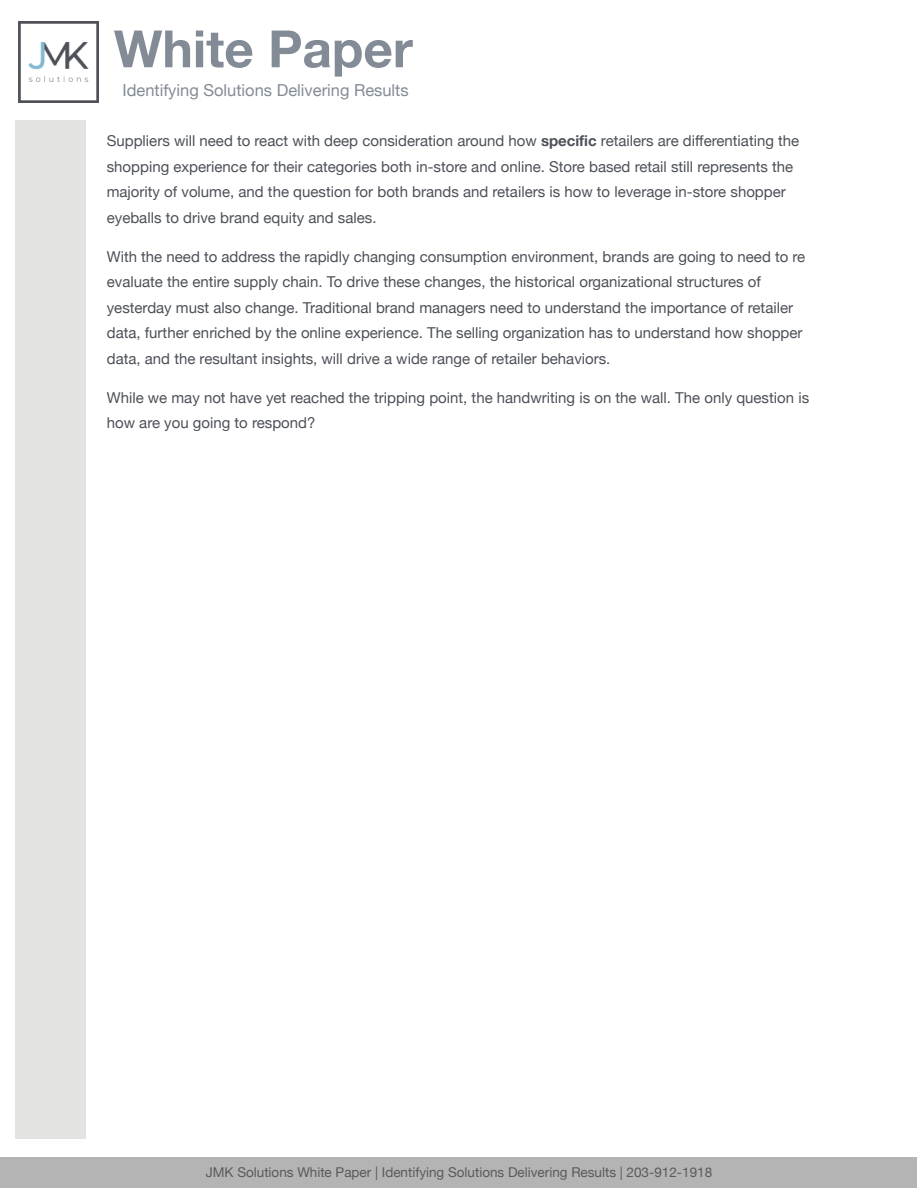
<style>
.page{position:relative;width:918px;height:1188px;background:#fff}
.page>*{position:absolute;margin:0;border:0;box-sizing:border-box;transform-origin:0 0}
.t1{font:16.5px "Helvetica Neue";color:#838b96}
.t2{font:15px/25.5px "Helvetica Neue";color:#4c5158}
.t3{font:13.5px "Helvetica Neue";color:#595a5a}
.s1{font-weight:700}
</style>
<div class="page">
<div style="left:0;top:1158px;width:917px;height:30px;background:#b4b4b5"></div>
<img style="left:18px;top:22px;width:80px;height:80px">
<svg style="left:114px;top:31px;width:76px;height:36px"></svg>
<svg style="left:196px;top:31px;width:56px;height:37px"></svg>
<svg style="left:272px;top:31px;width:141px;height:46px"></svg>
<div style="left:15px;top:120px;width:71px;height:1019px;background:#e3e3e2"></div>
<p class="t1" style="left:122px;top:78px;width:288px">Identifying Solutions Delivering Results</p>
<p class="t2" style="left:107px;top:129px;width:694px">Suppliers will need to react with deep consideration around how <span class="s1">specific</span> retailers are differentiating the shopping experience for their categories both in-store and online. Store based retail still represents the majority of volume, and the question for both brands and retailers is how to leverage in-store shopper eyeballs to drive brand equity and sales.</p>
<p class="t2" style="left:107px;top:244px;width:700px">With the need to address the rapidly changing consumption environment, brands are going to need to re evaluate the entire supply chain. To drive these changes, the historical organizational structures of yesterday must also change. Traditional brand managers need to understand the importance of retailer data, further enriched by the online experience. The selling organization has to understand how shopper data, and the resultant insights, will drive a wide range of retailer behaviors.</p>
<p class="t2" style="left:107px;top:385px;width:704px">While we may not have yet reached the tripping point, the handwriting is on the wall. The only question is how are you going to respond?</p>
<p class="t3" style="left:206px;top:1163px;width:508px">JMK Solutions White Paper | Identifying Solutions Delivering Results | 203-912-1918</p>
</div>
